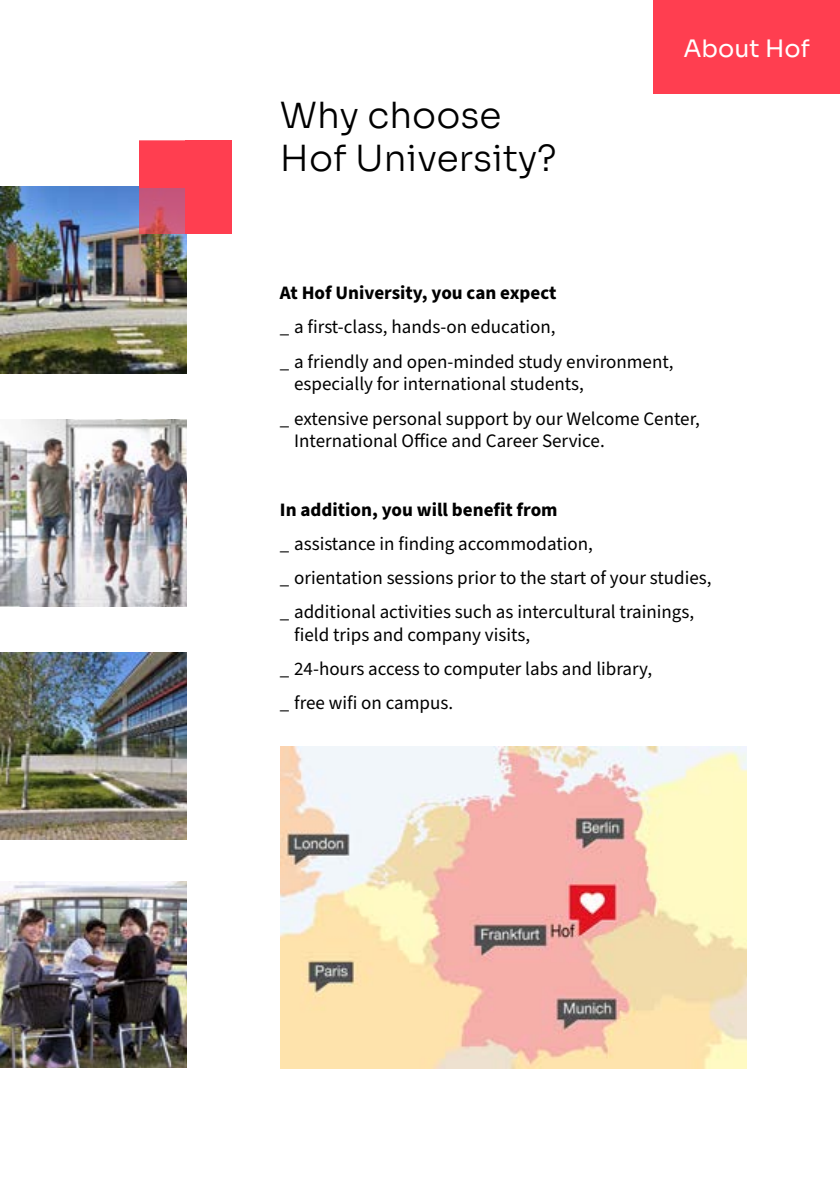
<style>
.page{position:relative;width:840px;height:1191px;background:#fff}
.page>*{position:absolute;margin:0;border:0;box-sizing:border-box;transform-origin:0 0}
.t1{font:300 36px/43.2px "Sora";color:#000}
.t2{font:24px "Sora";color:#fff}
.t3{font:19px/34.2px "Source Sans Pro";color:#000}
.t4{font:700 19px "Source Sans Pro";color:#000}
</style>
<div class="page">
<img style="left:0;top:186px;width:186px;height:187px">
<img style="left:0;top:420px;width:186px;height:186px">
<div style="left:653px;top:0;width:186px;height:93px;background:#ff3e50"></div>
<div style="left:185px;top:141px;width:47px;height:93px;background:#ff3e50"></div>
<svg style="left:139px;top:187px;width:46px;height:47px;background:#cb5674"></svg>
<div style="left:139px;top:141px;width:93px;height:46px;background:#ff3e50"></div>
<img style="left:0;top:653px;width:186px;height:186px">
<img style="left:280px;top:746px;width:466px;height:322px">
<img style="left:0;top:881px;width:186px;height:186px">
<h1 class="t1" style="left:280px;top:90px;width:278px">Why choose<br>Hof University?</h1>
<p class="t2" style="left:683px;top:29px;width:128px">About Hof</p>
<p class="t4" style="left:280px;top:280px;width:278px">At Hof University, you can expect</p>
<p class="t3" style="left:280px;top:310px;width:395px">_ a first-class, hands-on education,<br>_ a friendly and open-minded study environment,</p>
<p class="t3" style="left:280px;top:367px;width:421px;text-indent:14px">especially for international students,<br>_ extensive personal support by our Welcome Center,</p>
<p class="t3" style="left:294px;top:424px;width:312px">International Office and Career Service.</p>
<p class="t4" style="left:280px;top:496px;width:279px">In addition, you will benefit from</p>
<p class="t3" style="left:280px;top:527px;width:433px">_ assistance in finding accommodation,<br>_ orientation sessions prior to the start of your studies, _ additional activities such as intercultural trainings,</p>
<p class="t3" style="left:280px;top:618px;width:373px;text-indent:14px">field trips and company visits,<br>_ 24-hours access to computer labs and library, _ free wifi on campus.</p>
</div>
